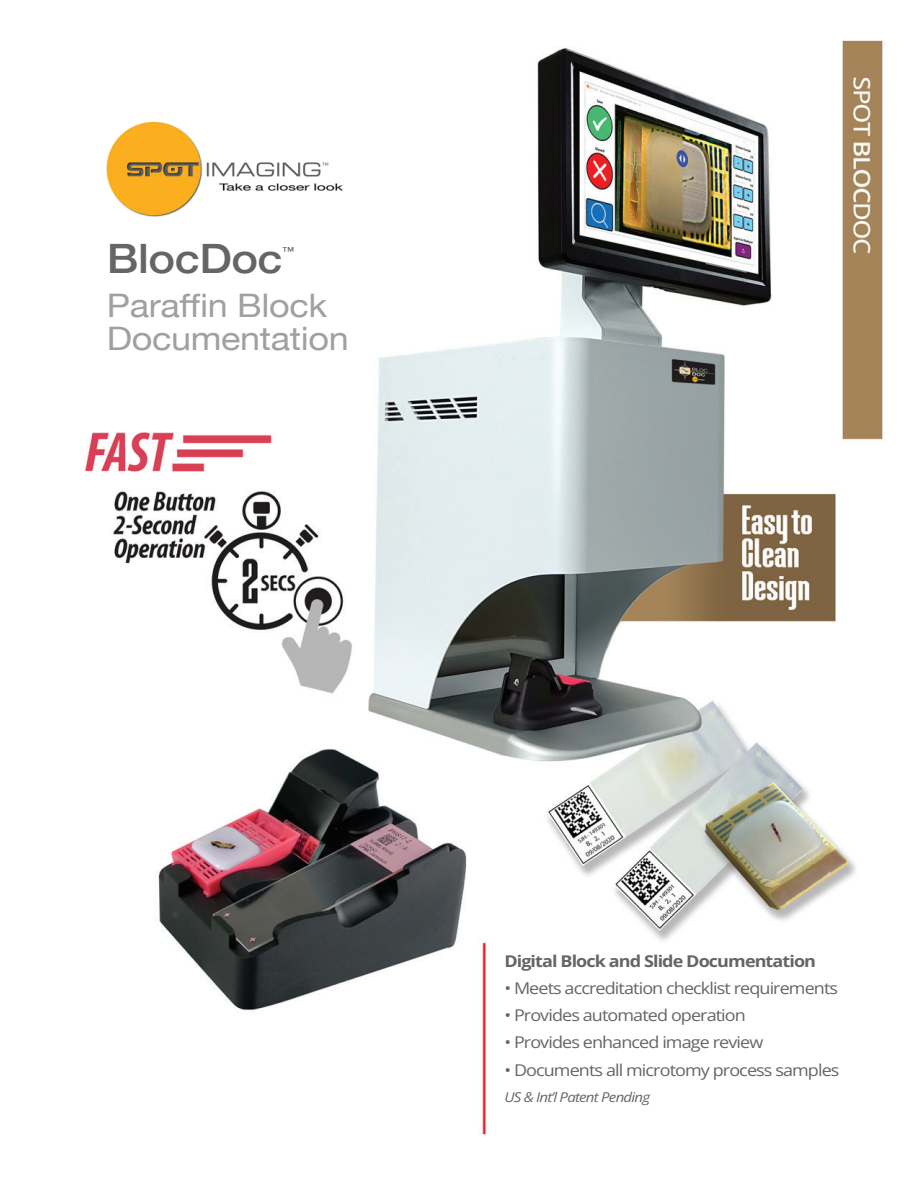
<style>
.page{position:relative;width:918px;height:1188px;background:#fff}
.page>*{position:absolute;margin:0;border:0;box-sizing:border-box;transform-origin:0 0}
.t1{font:500 40.5px "Helvetica Neue";letter-spacing:-.01em;color:#646664;scale:1.11 1}
.t2{font:32.4px/33px "Helvetica Neue";letter-spacing:-.01em;color:#a1a0a0;scale:1.11 1}
.t3{font:16.2px "Open Sans";letter-spacing:-.05em;color:#646664;scale:1.11 1}
.t4{font:700 16.2px "Open Sans";letter-spacing:-.05em;color:#646664;scale:1.11 1}
.t5{font:italic 13.5px "Open Sans";letter-spacing:-.05em;color:#646664;scale:1.11 1}
.t6{font:500 10.95px "Helvetica Neue";color:#646664;scale:1.11 1}
</style>
<div class="page">
<img style="left:84px;top:40px;width:799px;height:1095px">
<img style="left:96px;top:115px;width:256px;height:108px">
<h1 class="t1" style="left:107px;top:226px;width:160px">BlocDoc</h1>
<p class="t6" style="left:282px;top:242px;width:12px">™</p>
<h2 class="t2" style="left:107px;top:291px;width:219px">Paraffin Block<br>Documentation</h2>
<p class="t4" style="left:504px;top:951px;width:282px">Digital Block and Slide Documentation</p>
<p class="t3" style="left:504px;top:978px;width:302px">• Meets accreditation checklist requirements</p>
<p class="t3" style="left:504px;top:1005px;width:219px">• Provides automated operation</p>
<p class="t3" style="left:504px;top:1032px;width:235px">• Provides enhanced image review</p>
<p class="t3" style="left:504px;top:1059px;width:303px">• Documents all microtomy process samples</p>
<p class="t5" style="left:504px;top:1088px;width:133px">US &amp; Int’l Patent Pending</p>
</div>
